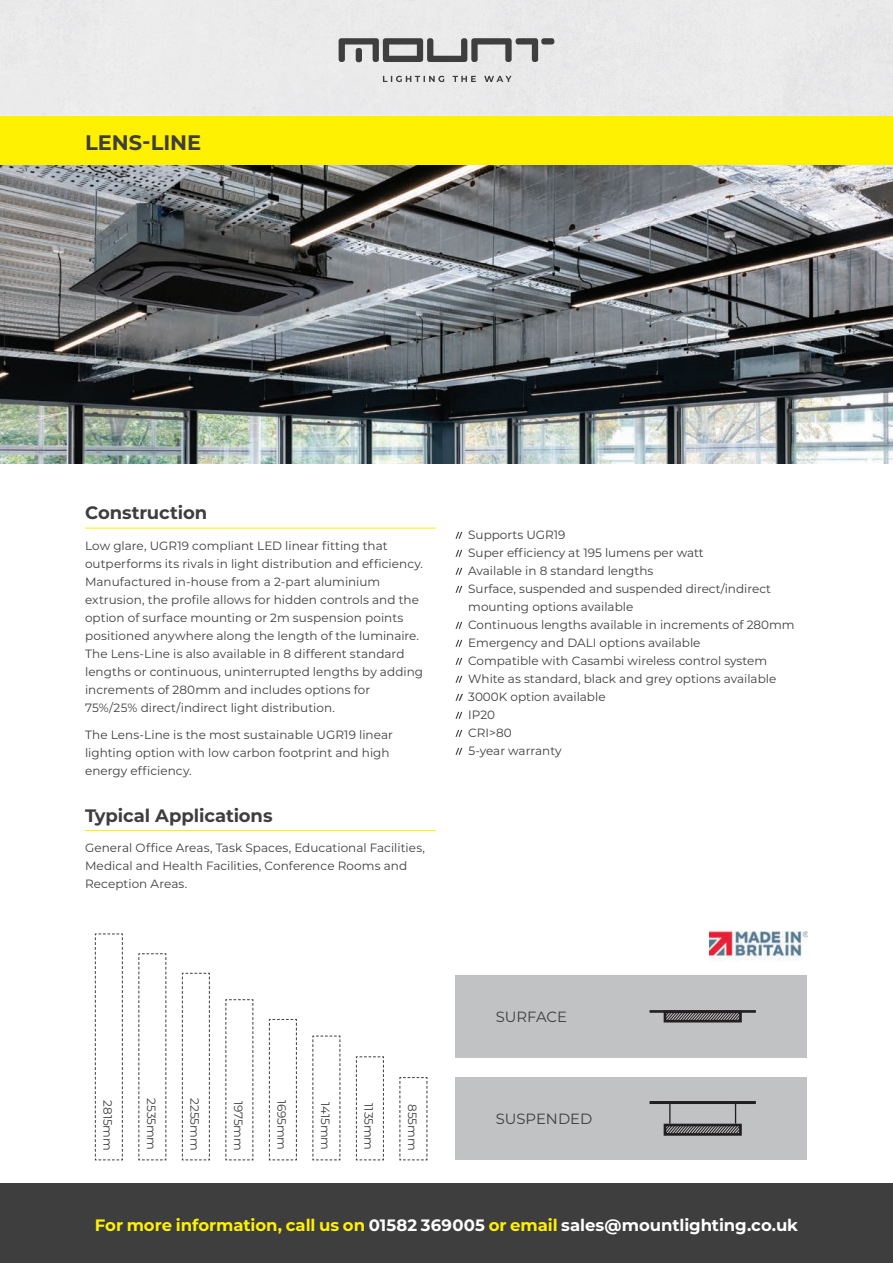
<style>
.page{position:relative;width:893px;height:1263px;background:#fff}
.page>*{position:absolute;margin:0;border:0;box-sizing:border-box;transform-origin:0 0}
.t1{font:700 21px "Montserrat";color:#3e3e3f}
.t2{font:700 18px "Montserrat";letter-spacing:-.005em;color:#3e3e3f}
.t3{font:700 16.5px "Montserrat";letter-spacing:-.005em;color:#fff}
.t4{font:14.85px "Montserrat";color:#3e3e3f}
.t5{font:12px/18px "Montserrat";color:#3e3e3f}
.s1{color:#fff101}
</style>
<div class="page">
<div style="left:0;top:116px;width:893px;height:50px;background:#fff101"></div>
<hr style="left:85px;top:528px;width:351px;height:1px;background:#fff101">
<hr style="left:85px;top:830px;width:351px;height:1px;background:#fff101">
<img style="left:0;top:166px;width:893px;height:297px">
<svg style="left:455px;top:532px;width:7px;height:7px"></svg>
<svg style="left:455px;top:550px;width:7px;height:7px"></svg>
<svg style="left:455px;top:568px;width:7px;height:7px"></svg>
<svg style="left:455px;top:586px;width:7px;height:7px"></svg>
<svg style="left:455px;top:622px;width:7px;height:7px"></svg>
<svg style="left:455px;top:640px;width:7px;height:7px"></svg>
<svg style="left:455px;top:658px;width:7px;height:7px"></svg>
<svg style="left:455px;top:676px;width:7px;height:7px"></svg>
<svg style="left:455px;top:694px;width:8px;height:7px"></svg>
<svg style="left:455px;top:712px;width:7px;height:7px"></svg>
<svg style="left:455px;top:730px;width:7px;height:7px"></svg>
<svg style="left:455px;top:748px;width:7px;height:7px"></svg>
<svg style="left:94px;top:933px;width:29px;height:228px"></svg>
<svg style="left:181px;top:972px;width:29px;height:189px"></svg>
<svg style="left:225px;top:999px;width:29px;height:162px"></svg>
<svg style="left:268px;top:1018px;width:29px;height:143px"></svg>
<svg style="left:312px;top:1035px;width:29px;height:126px"></svg>
<svg style="left:355px;top:1056px;width:29px;height:105px"></svg>
<svg style="left:399px;top:1077px;width:29px;height:84px"></svg>
<svg style="left:138px;top:953px;width:29px;height:208px"></svg>
<img style="left:710px;top:930px;width:98px;height:30px">
<div style="left:455px;top:975px;width:352px;height:83px;background:#c1c2c4"></div>
<svg style="left:668px;top:1014px;width:70px;height:4px"></svg>
<div style="left:664px;top:1010px;width:78px;height:12px;border:3px solid #231f20"></div>
<hr style="left:650px;top:1010px;width:106px;height:3px;background:#231f20">
<div style="left:455px;top:1077px;width:352px;height:83px;background:#c1c2c4"></div>
<div style="left:664px;top:1124px;width:78px;height:12px;border:3px solid #231f20"></div>
<hr style="left:650px;top:1101px;width:106px;height:3px;background:#231f20">
<svg style="left:665px;top:1104px;width:75px;height:30px"></svg>
<svg style="left:383px;top:76px;width:129px;height:6px"></svg>
<svg style="left:339px;top:38px;width:215px;height:24px"></svg>
<div style="left:0;top:1183px;width:893px;height:80px;background:#3e3e3f"></div>
<h1 class="t1" style="left:85px;top:134px;width:118px">LENS-LINE</h1>
<h2 class="t2" style="left:85px;top:505px;width:124px">Construction</h2>
<p class="t5" style="left:85px;top:537px;width:340px">Low glare, UGR19 compliant LED linear fitting that outperforms its rivals in light distribution and efficiency.<br>Manufactured in-house from a 2-part aluminium extrusion, the profile allows for hidden controls and the option of surface mounting or 2m suspension points positioned anywhere along the length of the luminaire.<br>The Lens-Line is also available in 8 different standard lengths or continuous, uninterrupted lengths by adding increments of 280mm and includes options for 75%/25% direct/indirect light distribution.</p>
<p class="t5" style="left:85px;top:726px;width:309px">The Lens-Line is the most sustainable UGR19 linear lighting option with low carbon footprint and high energy efficiency.</p>
<h2 class="t2" style="left:85px;top:807px;width:189px">Typical Applications</h2>
<p class="t5" style="left:85px;top:839px;width:342px">General Office Areas, Task Spaces, Educational Facilities,<br>Medical and Health Facilities, Conference Rooms and<br>Reception Areas.</p>
<p class="t5" style="left:468px;top:526px;width:328px">Supports UGR19<br>Super efficiency at 195 lumens per watt<br>Available in 8 standard lengths<br>Surface, suspended and suspended direct/indirect mounting options available<br>Continuous lengths available in increments of 280mm<br>Emergency and DALI options available<br>Compatible with Casambi wireless control system<br>White as standard, black and grey options available<br>3000K option available<br>IP20<br>CRI&gt;80<br>5-year warranty</p>
<p class="t5" style="left:116px;top:1100px;width:52px;rotate:90deg">2815mm</p>
<p class="t5" style="left:160px;top:1098px;width:53px;rotate:90deg">2535mm</p>
<p class="t5" style="left:203px;top:1098px;width:54px;rotate:90deg">2255mm</p>
<p class="t5" style="left:247px;top:1101px;width:52px;rotate:90deg">1975mm</p>
<p class="t5" style="left:290px;top:1099px;width:52px;rotate:90deg">1695mm</p>
<p class="t5" style="left:334px;top:1102px;width:49px;rotate:90deg">1415mm</p>
<p class="t5" style="left:377px;top:1103px;width:48px;rotate:90deg">1135mm</p>
<p class="t5" style="left:421px;top:1104px;width:48px;rotate:90deg">855mm</p>
<p class="t4" style="left:496px;top:1009px;width:73px">SURFACE</p>
<p class="t4" style="left:496px;top:1111px;width:98px">SUSPENDED</p>
<h3 class="t3" style="left:95px;top:1218px;width:705px"><span class="s1">For more information, call us on</span> 01582 369005 <span class="s1">or email</span> sales@mountlighting.co.uk</h3>
</div>
